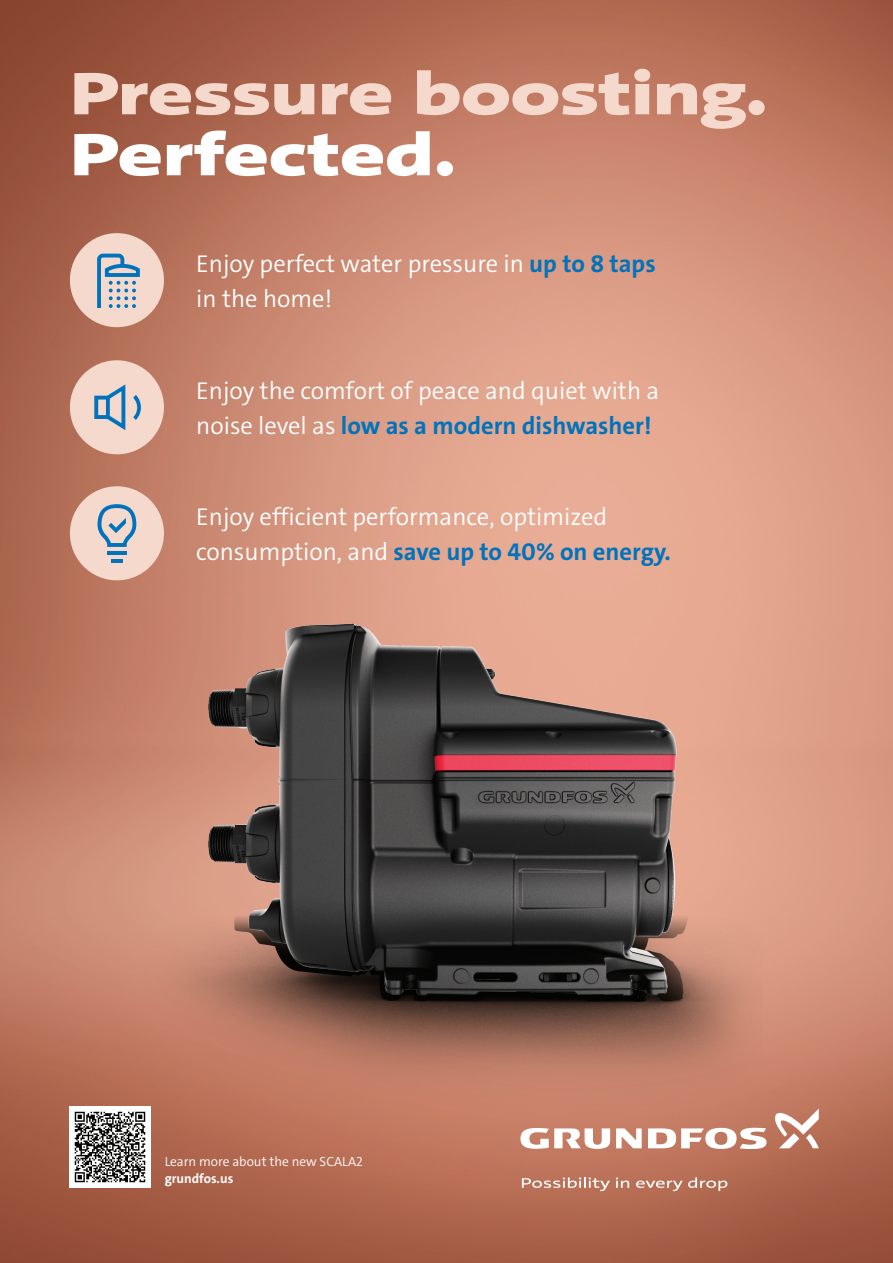
<style>
.page{position:relative;width:893px;height:1263px;background:#fff}
.page>*{position:absolute;margin:0;border:0;box-sizing:border-box;transform-origin:0 0}
.t1{font:900 60.9px "Grundfos The Sans Extd";letter-spacing:-.01em;color:#f5d9cd}
.t2{font:900 60.9px "Grundfos The Sans Extd";letter-spacing:-.005em;color:#fff}
.t3{font:300 24.6px/35.4px "Grundfos The Sans";color:#fff}
.t4{font:300 13.35px "Grundfos The Sans";color:#fff}
.t5{font:700 13.35px "Grundfos The Sans";color:#fff}
.s1{font-weight:700;color:#0073bc}
</style>
<div class="page">
<img style="left:0;top:0;width:893px;height:1263px">
<svg style="left:616px;top:1146px;width:26px;height:2px"></svg>
<svg style="left:520px;top:1146px;width:90px;height:3px"></svg>
<svg style="left:648px;top:1128px;width:118px;height:21px"></svg>
<svg style="left:774px;top:1108px;width:45px;height:40px"></svg>
<svg style="left:522px;top:1177px;width:88px;height:14px"></svg>
<svg style="left:616px;top:1177px;width:13px;height:11px"></svg>
<svg style="left:636px;top:1177px;width:91px;height:14px"></svg>
<img style="left:70px;top:1107px;width:81px;height:81px">
<img style="left:122px;top:439px;width:640px;height:707px">
<img style="left:144px;top:470px;width:597px;height:660px">
<div style="left:70px;top:233px;width:94px;height:94px;background:#f5d9cd;border-radius:50%"></div>
<svg style="left:97px;top:254px;width:43px;height:54px"></svg>
<div style="left:70px;top:360px;width:94px;height:94px;background:#f5d9cd;border-radius:50%"></div>
<svg style="left:94px;top:384px;width:31px;height:46px"></svg>
<svg style="left:133px;top:395px;width:8px;height:25px"></svg>
<div style="left:70px;top:486px;width:94px;height:94px;background:#f5d9cd;border-radius:50%"></div>
<hr style="left:107px;top:551px;width:20px;height:4px;background:#0073bc">
<svg style="left:111px;top:559px;width:12px;height:3px"></svg>
<svg style="left:97px;top:504px;width:39px;height:43px"></svg>
<h1 class="t1" style="left:70px;top:55px;width:700px">Pressure boosting.</h1>
<h1 class="t2" style="left:70px;top:116px;width:388px">Perfected.</h1>
<p class="t3" style="left:196px;top:246px;width:461px">Enjoy perfect water pressure in <span class="s1">up to 8 taps </span>in the home!</p>
<p class="t3" style="left:196px;top:373px;width:465px">Enjoy the comfort of peace and quiet with a noise level as <span class="s1">low as a modern dishwasher!</span></p>
<p class="t3" style="left:196px;top:499px;width:476px">Enjoy efficient performance, optimized consumption, and <span class="s1">save up to 40% on energy.</span></p>
<p class="t4" style="left:165px;top:1153px;width:200px">Learn more about the new SCALA2</p>
<p class="t5" style="left:165px;top:1170px;width:70px">grundfos.us</p>
</div>
